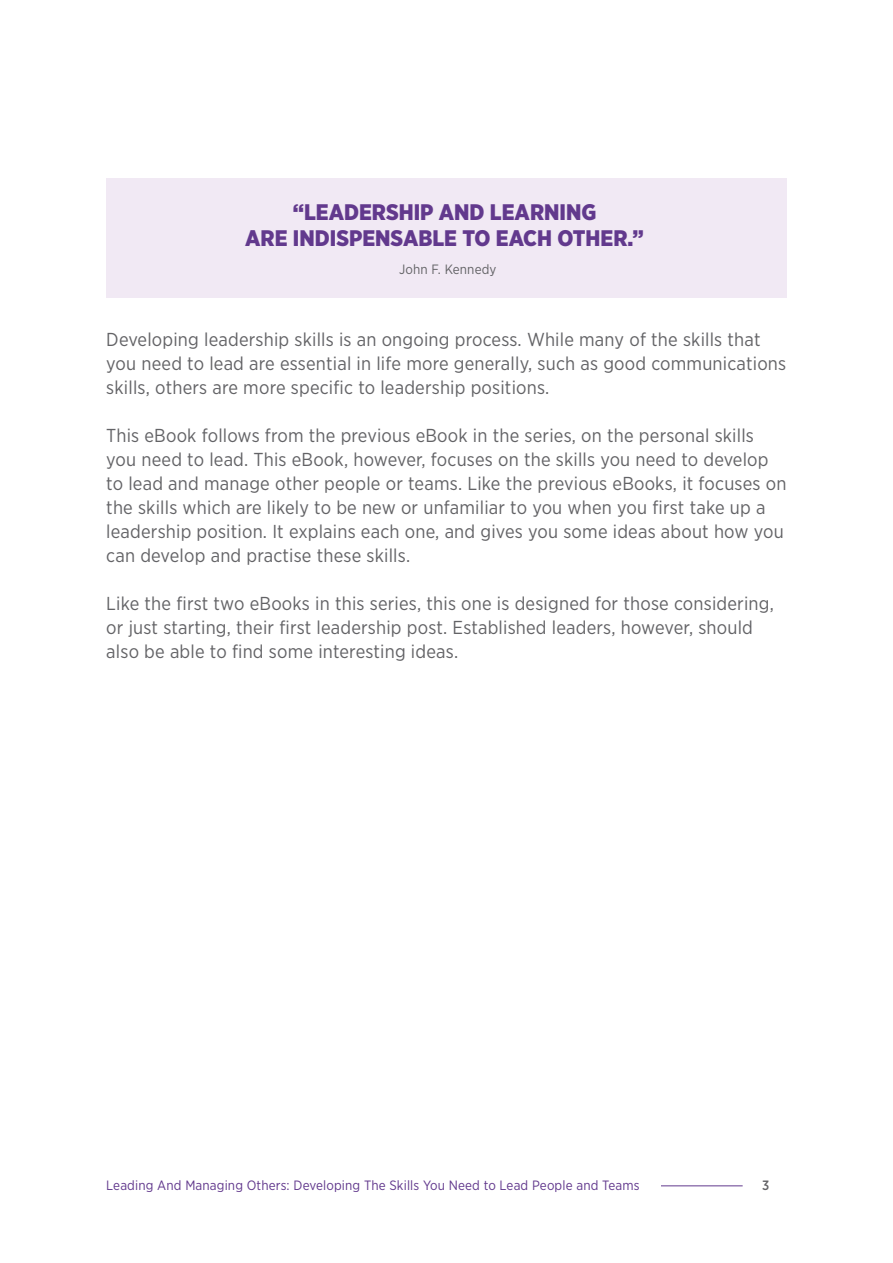
<style>
.page{position:relative;width:893px;height:1263px;background:#fff}
.page>*{position:absolute;margin:0;border:0;box-sizing:border-box;transform-origin:0 0}
.t1{font:900 22.5px/25.5px "Gotham Narrow";color:#62398d;text-align:center}
.Body{font:18.75px/24px "Gotham Narrow";letter-spacing:.01em;color:#636366}
.Body-2{font:13.5px "Gotham Narrow";letter-spacing:.01em;color:#62398d}
.t2{font:13.5px "Gotham Narrow";letter-spacing:.01em;color:#636366}
.Body-3{font:500 13.5px "Gotham Narrow";color:#636366}
</style>
<div class="page">
<hr style="left:661px;top:1185px;width:82px;height:1px;background:#62398d">
<div style="left:106px;top:179px;width:681px;height:119px;background:#f1e9f4"></div>
<p class="t1" style="left:245px;top:199px;width:400px">“LEADERSHIP AND LEARNING<br>ARE INDISPENSABLE TO EACH OTHER.”</p>
<p class="t2" style="left:399px;top:261px;width:99px">John F. Kennedy</p>
<p class="Body" style="left:106px;top:327px;width:681px">Developing leadership skills is an ongoing process. While many of the skills that you need to lead are essential in life more generally, such as good communications skills, others are more specific to leadership positions.</p>
<p class="Body" style="left:106px;top:423px;width:682px">This eBook follows from the previous eBook in the series, on the personal skills you need to lead. This eBook, however, focuses on the skills you need to develop to lead and manage other people or teams. Like the previous eBooks, it focuses on the skills which are likely to be new or unfamiliar to you when you first take up a leadership position. It explains each one, and gives you some ideas about how you can develop and practise these skills.</p>
<p class="Body" style="left:106px;top:591px;width:669px">Like the first two eBooks in this series, this one is designed for those considering, or just starting, their first leadership post. Established leaders, however, should also be able to find some interesting ideas.</p>
<p class="Body-2" style="left:106px;top:1176px;width:535px">Leading And Managing Others: Developing The Skills You Need to Lead People and Teams</p>
<p class="Body-3" style="left:762px;top:1176px;width:9px">3</p>
</div>
